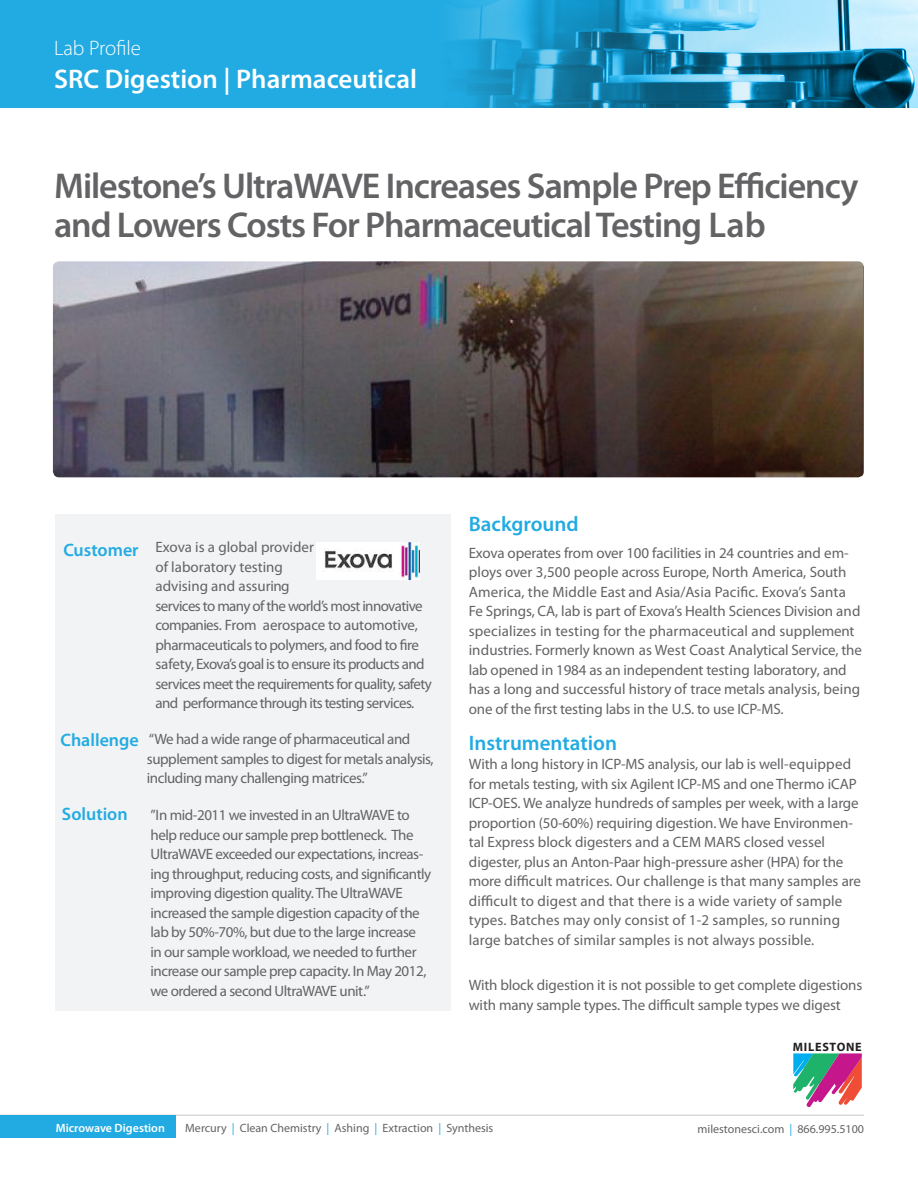
<style>
.page{position:relative;width:918px;height:1188px;background:#fff}
.page>*{position:absolute;margin:0;border:0;box-sizing:border-box;transform-origin:0 0}
.t1{font:600 36px/39px "Myriad Pro";letter-spacing:-.03em;color:#636366}
.t2{font:600 27px "Myriad Pro";color:#fff}
.t3{font:600 21px "Myriad Pro";color:#22abe2}
.t4{font:300 21px "Myriad Pro";color:#fff}
.t5{font:600 18px "Myriad Pro";color:#22abe2}
.t6{font:15px/19.5px "Myriad Pro";letter-spacing:-.01em;color:#636366}
.t7{font:15px/19.5px "Myriad Pro";letter-spacing:-.03em;color:#636366}
.t8{font:15px/19.5px "Myriad Pro";letter-spacing:-.04em;color:#636366}
.t9{font:700 12.15px "Myriad Pro";letter-spacing:.06em;color:#231f20}
.t10{font:12px "Myriad Pro";color:#636366}
.t11{font:600 12px "Myriad Pro";color:#fff}
.s1{color:#22abe2}
</style>
<div class="page">
<div style="left:0;top:0;width:918px;height:108px;background:#22abe2"></div>
<img style="left:453px;top:0;width:465px;height:108px">
<div style="left:55px;top:514px;width:396px;height:497px;background:#f2f3f4"></div>
<hr style="left:56px;top:693px;width:395px;height:1px;background:#fff">
<hr style="left:56px;top:783px;width:395px;height:1px;background:#fff">
<img style="left:53px;top:261px;width:811px;height:216px">
<hr style="left:0;top:1115px;width:864px;height:1px;background:#c7c8ca">
<div style="left:0;top:1116px;width:176px;height:22px;background:#22abe2"></div>
<svg style="left:793px;top:1053px;width:69px;height:54px"></svg>
<img style="left:317px;top:542px;width:102px;height:38px">
<p class="t4" style="left:54px;top:35px;width:89px">Lab Profile</p>
<p class="t2" style="left:54px;top:61px;width:365px">SRC Digestion | Pharmaceutical</p>
<p class="t1" style="left:54px;top:165px;width:806px">Milestone’s UltraWAVE Increases Sample Prep Efficiency and Lowers Costs For Pharmaceutical Testing Lab</p>
<p class="t5" style="left:63px;top:538px;width:77px">Customer</p>
<p class="t6" style="left:156px;top:537px;width:160px">Exova is a global provider</p>
<p class="t8" style="left:156px;top:557px;width:278px">of laboratory testing<br>advising and assuring<br>services to many of the world’s most innovative companies. From aerospace to automotive, pharmaceuticals to polymers, and food to fire safety, Exova’s goal is to ensure its products and services meet the requirements for quality, safety and performance through its testing services.</p>
<p class="t5" style="left:60px;top:729px;width:80px">Challenge</p>
<p class="t7" style="left:147px;top:729px;width:288px">“We had a wide range of pharmaceutical and supplement samples to digest for metals analysis, including many challenging matrices.”</p>
<p class="t5" style="left:62px;top:803px;width:67px">Solution</p>
<p class="t7" style="left:150px;top:805px;width:282px">”In mid-2011 we invested in an UltraWAVE to help reduce our sample prep bottleneck. The UltraWAVE exceeded our expectations, increas&shy;ing throughput, reducing costs, and significantly improving digestion quality. The UltraWAVE increased the sample digestion capacity of the lab by 50%-70%, but due to the large increase<br>in our sample workload, we needed to further increase our sample prep capacity. In May 2012, we ordered a second UltraWAVE unit.”</p>
<p class="t3" style="left:469px;top:511px;width:112px">Background</p>
<p class="t6" style="left:469px;top:543px;width:395px">Exova operates from over 100 facilities in 24 countries and em&shy;ploys over 3,500 people across Europe, North America, South America, the Middle East and Asia/Asia Pacific. Exova’s Santa Fe Springs, CA, lab is part of Exova’s Health Sciences Division and specializes in testing for the pharmaceutical and supplement industries. Formerly known as West Coast Analytical Service, the lab opened in 1984 as an independent testing laboratory, and has a long and successful history of trace metals analysis, being one of the first testing labs in the U.S. to use ICP-MS.</p>
<p class="t3" style="left:469px;top:729px;width:150px">Instrumentation</p>
<p class="t6" style="left:469px;top:754px;width:394px">With a long history in ICP-MS analysis, our lab is well-equipped for metals testing, with six Agilent ICP-MS and one Thermo iCAP ICP-OES. We analyze hundreds of samples per week, with a large proportion (50-60%) requiring digestion. We have Environmen&shy;tal Express block digesters and a CEM MARS closed vessel digester, plus an Anton-Paar high-pressure asher (HPA) for the more difficult matrices. Our challenge is that many samples are difficult to digest and that there is a wide variety of sample types. Batches may only consist of 1-2 samples, so running large batches of similar samples is not always possible.</p>
<p class="t6" style="left:469px;top:975px;width:395px">With block digestion it is not possible to get complete digestions with many sample types. The difficult sample types we digest</p>
<p class="t9" style="left:793px;top:1039px;width:70px">MILESTONE</p>
<p class="t11" style="left:56px;top:1121px;width:111px">Microwave Digestion</p>
<p class="t10" style="left:185px;top:1121px;width:310px">Mercury <span class="s1">|</span> Clean Chemistry <span class="s1">|</span> Ashing <span class="s1">|</span> Extraction <span class="s1">|</span> Synthesis</p>
<p class="t10" style="left:698px;top:1121px;width:168px">milestonesci.com <span class="s1">|</span> 866.995.5100</p>
</div>
